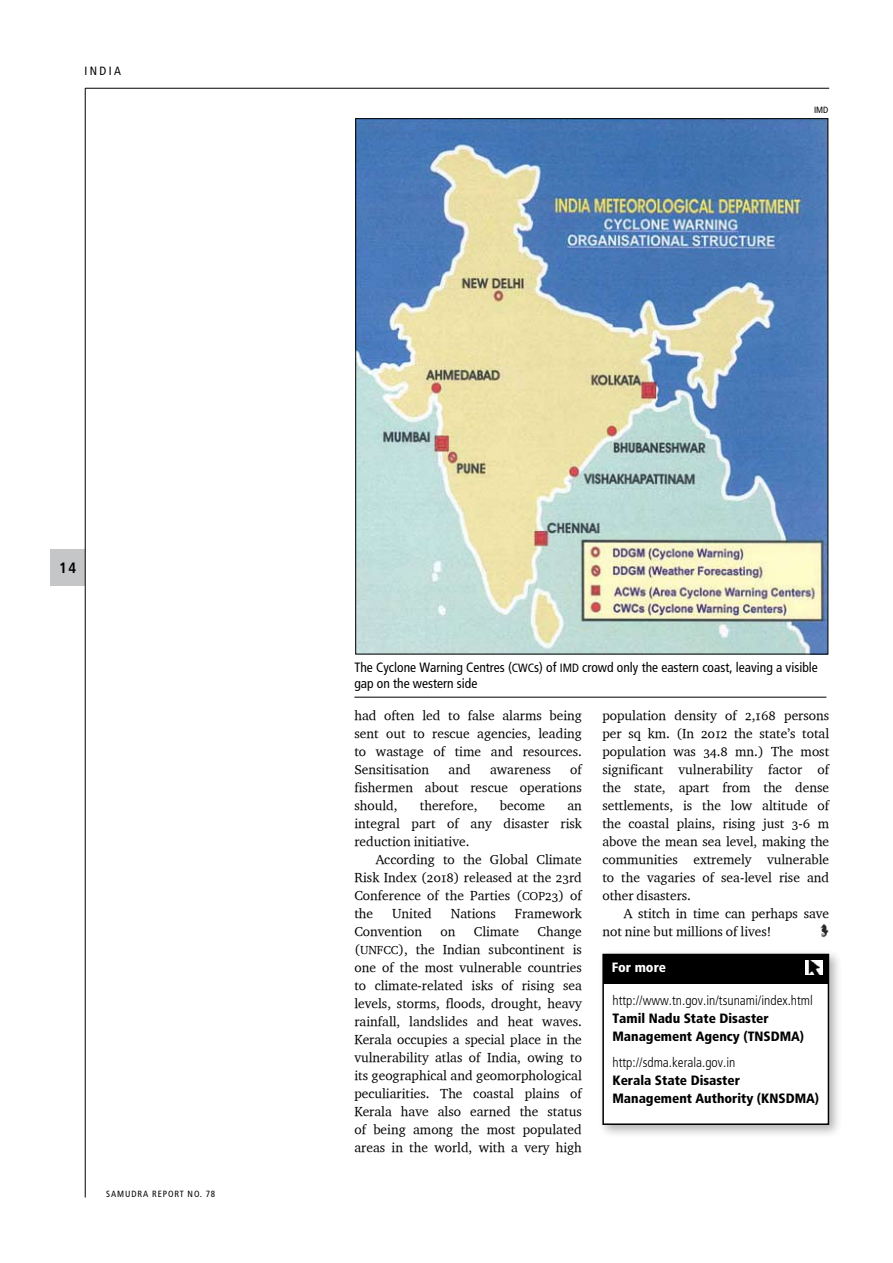
<style>
.page{position:relative;width:893px;height:1263px;background:#fff}
.page>*{position:absolute;margin:0;border:0;box-sizing:border-box;transform-origin:0 0}
.t1{font:700 condensed 15px "Frutiger";color:#000}
.t2{font:13.5px/18px "Charter OSITCTT";color:#000;text-align:justify}
.t3{font:condensed 13.5px/16.2px "Frutiger";color:#000}
.t4{font:900 condensed 13.5px/18px "Frutiger";color:#000}
.t5{font:300 condensed 13.5px "Frutiger";color:#000}
.t6{font:900 condensed 13.5px "Frutiger";color:#fff}
.t7{font:condensed 12px "Frutiger";color:#000}
.t8{font:condensed 9px "Frutiger";letter-spacing:.1em;color:#000}
.s1{font-size:12px}
</style>
<div class="page">
<div style="left:51px;top:550px;width:34px;height:36px;background:#c5c6c8"></div>
<hr style="left:85px;top:88px;width:1px;height:1109px;background:#000">
<hr style="left:85px;top:88px;width:744px;height:1px;background:#000">
<img style="left:820px;top:924px;width:8px;height:13px">
<div style="left:597px;top:948px;width:255px;height:197px;background:#000;opacity:.3"></div>
<div style="left:603px;top:954px;width:225px;height:170px;background:#fff"></div>
<div style="left:602px;top:954px;width:227px;height:171px;border:2px solid #000"></div>
<div style="left:603px;top:955px;width:225px;height:29px;background:#000"></div>
<img style="left:805px;top:960px;width:17px;height:14px">
<hr style="left:354px;top:697px;width:472px;height:1px;background:#000">
<img style="left:357px;top:120px;width:469px;height:532px">
<p class="t7" style="left:85px;top:64px;width:8px">Ind</p>
<p class="t7" style="left:109px;top:64px;width:12px">ia</p>
<p class="t8" style="left:814px;top:105px;width:16px">IMD</p>
<p class="t1" style="left:59px;top:559px;width:19px">14</p>
<p class="t8" style="left:106px;top:1189px;width:110px">SAMUDRA Report No. 78</p>
<p class="t3" style="left:354px;top:660px;width:465px">The Cyclone Warning Centres (<span class="s1">CWC</span>s) of <span class="s1">IMD</span> crowd only the eastern coast, leaving a visible gap on the western side</p>
<p class="t2" style="left:354px;top:706px;width:229px">had often led to false alarms being sent out to rescue agencies, leading to wastage of time and resources.<br>Sensitisation</p>
<p class="t2" style="left:602px;top:706px;width:228px">population density of 2,168 persons per sq km. (In 2012 the state’s total population was 34.8 mn.) The most significant vulnerability factor of the state, apart from the dense settlements, is the low altitude of the coastal plains, rising just 3-6 m above the mean sea level, making the communities extremely vulnerable to the vagaries of sea-level rise and other disasters.</p>
<p class="t2" style="left:602px;top:904px;width:228px;text-indent:21px">A stitch in time can perhaps save not nine but millions of lives!</p>
<p class="t2" style="left:354px;top:760px;width:229px;text-indent:216px">of fishermen about rescue operations should,</p>
<p class="t2" style="left:448px;top:760px;width:24px">and</p>
<p class="t2" style="left:490px;top:760px;width:62px">awareness</p>
<p class="t2" style="left:420px;top:796px;width:59px">therefore,</p>
<p class="t2" style="left:500px;top:796px;width:47px">become</p>
<p class="t2" style="left:354px;top:796px;width:229px;text-indent:213px">an integral part of any disaster risk reduction initiative.</p>
<p class="t2" style="left:354px;top:850px;width:229px;text-indent:21px">According to the Global Climate Risk Index (2018) released at the 23rd Conference of the Parties (<span class="s1">COP</span>23) of the</p>
<p class="t2" style="left:392px;top:904px;width:41px">United</p>
<p class="t2" style="left:451px;top:904px;width:47px">Nations</p>
<p class="t2" style="left:515px;top:904px;width:69px">Framework</p>
<p class="t2" style="left:354px;top:922px;width:69px">Convention</p>
<p class="t2" style="left:440px;top:922px;width:16px">on</p>
<p class="t2" style="left:474px;top:922px;width:47px">Climate</p>
<p class="t2" style="left:354px;top:922px;width:229px;text-indent:183px">Change (<span class="s1">UNFCC</span>), the Indian subcontinent is one of the most vulnerable countries to climate-related isks of rising sea levels, storms, floods, drought, heavy rainfall, landslides and heat waves.<br>Kerala occupies a special place in the vulnerability atlas of India, owing to its geographical and geomorphological peculiarities. The coastal plains of Kerala have also earned the status of being among the most populated areas in the world, with a very high</p>
<p class="t6" style="left:612px;top:959px;width:56px">For more</p>
<p class="t5" style="left:612px;top:992px;width:202px">http://www.tn.gov.in/tsunami/index.html</p>
<p class="t4" style="left:612px;top:1009px;width:193px">Tamil Nadu State Disaster<br>Management Agency (TNSDMA)</p>
<p class="t5" style="left:612px;top:1055px;width:124px">http://sdma.kerala.gov.in</p>
<p class="t4" style="left:612px;top:1071px;width:208px">Kerala State Disaster<br>Management Authority (KNSDMA)</p>
</div>
